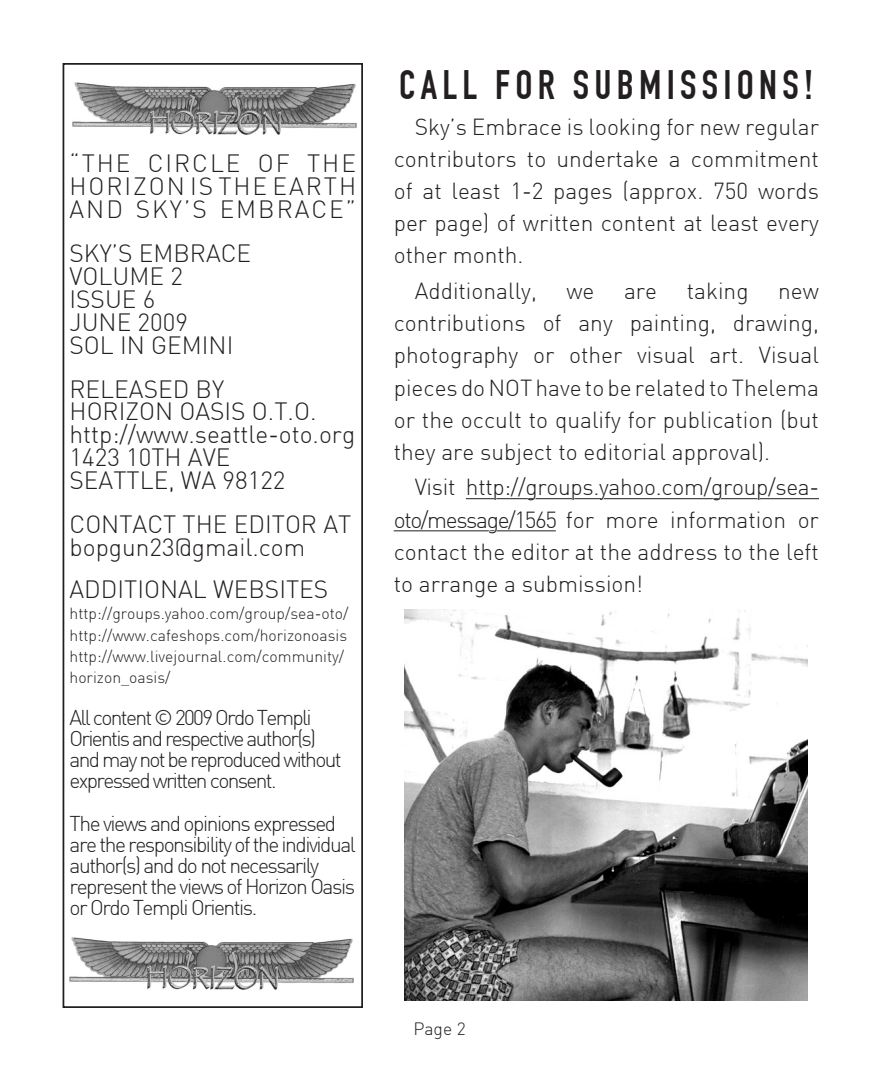
<style>
.page{position:relative;width:882px;height:1071px;background:#fff}
.page>*{position:absolute;margin:0;border:0;box-sizing:border-box;transform-origin:0 0}
.t1{font:40.25px "DIN Engschrift";letter-spacing:.13em;color:#231f20}
.t2{font:300 24.5px/22.9px "DIN";color:#231f20;text-align:justify}
.t3{font:300 22.75px/32.2px "DIN";color:#231f20;text-align:justify}
.t4{font:300 21px/21.2px "DIN";letter-spacing:-.07em;color:#231f20}
.t5{font:300 17.5px "DIN";color:#231f20}
.t6{font:300 15.75px/21.2px "DIN";color:#231f20}
.s1{color:#fff}
</style>
<div class="page">
<div style="left:63px;top:63px;width:300px;height:945px;border:2px solid #231f20"></div>
<img style="left:70px;top:938px;width:283px;height:52px">
<img style="left:72px;top:82px;width:284px;height:53px">
<hr style="left:466px;top:498px;width:353px;height:1px;background:#231f20">
<svg style="left:466px;top:498px;width:218px;height:2px"></svg>
<svg style="left:685px;top:498px;width:132px;height:2px"></svg>
<svg style="left:394px;top:530px;width:162px;height:2px"></svg>
<img style="left:405px;top:610px;width:403px;height:391px">
<p class="t2" style="left:70px;top:152px;width:288px">“THE CIRCLE OF THE HORIZON IS THE EARTH AND SKY’S EMBRACE”</p>
<p class="t2" style="left:70px;top:241px;width:183px">SKY’S EMBRACE</p>
<p class="t2" style="left:70px;top:264px;width:115px">VOLUME 2</p>
<p class="t2" style="left:70px;top:287px;width:87px">ISSUE 6</p>
<p class="t2" style="left:70px;top:310px;width:120px">JUNE 2009</p>
<p class="t2" style="left:70px;top:333px;width:165px">SOL IN GEMINI</p>
<p class="t2" style="left:70px;top:377px;width:156px">RELEASED BY</p>
<p class="t2" style="left:70px;top:400px;width:248px">HORIZON OASIS O.T.O.</p>
<p class="t2" style="left:70px;top:423px;width:287px">http://www.seattle-oto.org</p>
<p class="t2" style="left:70px;top:446px;width:162px">1423 10TH AVE</p>
<p class="t2" style="left:70px;top:469px;width:218px">SEATTLE, WA 98122</p>
<p class="t2" style="left:70px;top:513px;width:283px">CONTACT THE EDITOR AT</p>
<p class="t2" style="left:70px;top:535px;width:237px">bopgun23@gmail.com</p>
<p class="t2" style="left:70px;top:578px;width:260px">ADDITIONAL WEBSITES</p>
<p class="t6" style="left:70px;top:603px;width:280px">http://groups.yahoo.com/group/sea-oto/</p>
<p class="t6" style="left:70px;top:624px;width:279px">http://www.cafeshops.com/horizonoasis</p>
<p class="t6" style="left:70px;top:645px;width:276px">http://www.livejournal.com/community/ horizon_oasis/</p>
<p class="t4" style="left:70px;top:707px;width:274px">All content © 2009 Ordo Templi<br>Orientis and respective author(s) and may not be reproduced without expressed written consent.</p>
<p class="t4" style="left:70px;top:812px;width:288px">The views and opinions expressed are the responsibility of the individual author(s) and do not necessarily represent the views of Horizon Oasis or Ordo Templi Orientis.</p>
<p class="t1" style="left:399px;top:62px;width:416px">CALL FOR SUBMISSIONS!</p>
<p class="t3" style="left:394px;top:110px;width:427px;text-indent:21px">Sky’s Embrace is looking for new regular contributors to undertake a commitment of at least 1-2 pages (approx. 750 words per page) of written content at least every other month.</p>
<p class="t3" style="left:415px;top:275px;width:124px">Additionally,</p>
<p class="t3" style="left:566px;top:275px;width:30px">we</p>
<p class="t3" style="left:624px;top:275px;width:35px">are</p>
<p class="t3" style="left:687px;top:275px;width:63px">taking</p>
<p class="t3" style="left:394px;top:275px;width:427px;text-indent:384px">new contributions of any painting, drawing, photography or other visual art. Visual pieces do NOT have to be related to Thelema or the occult to qualify for publication (but they are subject to editorial approval).</p>
<p class="t3" style="left:394px;top:471px;width:427px;text-indent:21px">Visit<span class="s1">s</span>http://groups.yahoo.com/group/sea&shy;oto/message/1565 for more information or contact the editor at the address to the left to arrange a submission!</p>
<p class="t5" style="left:413px;top:1018px;width:54px">Page 2</p>
</div>
